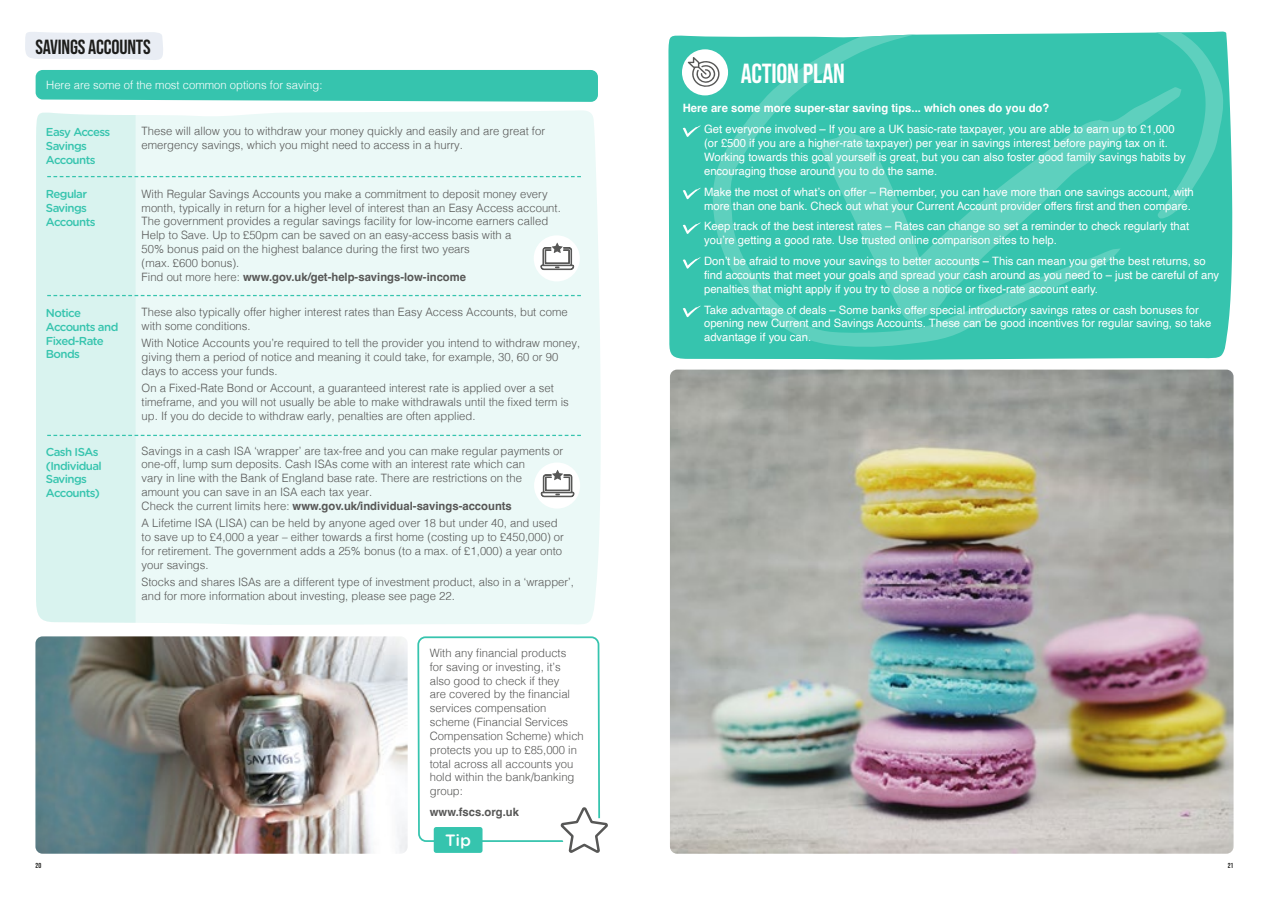
<style>
.page{position:relative;width:1269px;height:897px;background:#fff}
.page>*{position:absolute;margin:0;border:0;box-sizing:border-box;transform-origin:0 0}
.t1{font:27.5px "Bebas Neue";letter-spacing:-.01em;color:#fff}
.t2{font:20.38px "Bebas Neue";letter-spacing:-.01em;color:#1d1d1b}
.t3{font:500 16.38px "Gotham Rounded";color:#fff}
.t4{font:300 11.5px/13.8px "Helvetica";color:#575756}
.t5{font:11.5px/13.8px "Helvetica";color:#fff}
.t6{font:500 11.5px/13.8px "Gotham Rounded";letter-spacing:-.05em;color:#36c4ae}
.t7{font:700 11.5px "Helvetica";color:#fff}
.t8{font:300 11.5px "Helvetica";color:#fff}
.t9{font:700 11.5px "Helvetica";color:#575756}
.t10{font:7.25px "Bebas Neue";color:#1d1d1b}
.s1{font-weight:700}
</style>
<div class="page">
<svg style="left:668px;top:31px;width:564px;height:329px;background:#4ccab7"></svg>
<svg style="left:709px;top:32px;width:515px;height:315px;background:#3fc6b1"></svg>
<svg style="left:682px;top:125px;width:18px;height:12px"></svg>
<svg style="left:682px;top:188px;width:18px;height:11px"></svg>
<svg style="left:682px;top:222px;width:18px;height:12px"></svg>
<svg style="left:682px;top:257px;width:18px;height:12px"></svg>
<svg style="left:682px;top:305px;width:18px;height:12px"></svg>
<div style="left:682px;top:49px;width:46px;height:46px;background:#fff;border-radius:50%"></div>
<svg style="left:687px;top:57px;width:33px;height:31px"></svg>
<div style="left:25px;top:32px;width:138px;height:28px;background:#e9edf4"></div>
<div style="left:36px;top:70px;width:562px;height:32px;background:#36c4ae"></div>
<div style="left:66px;top:110px;width:535px;height:515px;background:#ebf9f7"></div>
<div style="left:36px;top:110px;width:100px;height:512px;background:#d9f3ef"></div>
<svg style="left:47px;top:176px;width:534px;height:1px"></svg>
<svg style="left:47px;top:295px;width:534px;height:1px"></svg>
<svg style="left:47px;top:435px;width:534px;height:1px"></svg>
<div style="left:534px;top:235px;width:46px;height:46px;background:#fff;border-radius:50%"></div>
<svg style="left:540px;top:243px;width:34px;height:27px"></svg>
<div style="left:534px;top:462px;width:46px;height:46px;background:#fff;border-radius:50%"></div>
<svg style="left:541px;top:470px;width:33px;height:27px"></svg>
<img style="left:670px;top:369px;width:563px;height:484px">
<svg style="left:417px;top:636px;width:191px;height:217px"></svg>
<img style="left:35px;top:636px;width:372px;height:217px">
<h2 class="t2" style="left:36px;top:35px;width:117px">SAVINGS ACCOUNTS</h2>
<p class="t8" style="left:46px;top:75px;width:278px">Here are some of the most common options for saving:</p>
<p class="t6" style="left:46px;top:125px;width:66px">Easy Access<br>Savings<br>Accounts</p>
<p class="t6" style="left:46px;top:186px;width:51px">Regular<br>Savings<br>Accounts</p>
<p class="t4" style="left:142px;top:123px;width:405px">These will allow you to withdraw your money quickly and easily and are great for emergency savings, which you might need to access in a hurry.</p>
<p class="t4" style="left:142px;top:186px;width:421px">With Regular Savings Accounts you make a commitment to deposit money every month, typically in return for a higher level of interest than an Easy Access account.<br>The government provides a regular savings facility for low-income earners called Help to Save. Up to £50pm can be saved on an easy-access basis with a<br>50% bonus paid on the highest balance during the first two years<br>(max. £600 bonus).<br>Find out more here: <span class="s1">www.gov.uk/get-help-savings-low-income</span></p>
<p class="t4" style="left:142px;top:304px;width:427px">These also typically offer higher interest rates than Easy Access Accounts, but come with some conditions.</p>
<p class="t4" style="left:142px;top:335px;width:440px">With Notice Accounts you’re required to tell the provider you intend to withdraw money, giving them a period of notice and meaning it could take, for example, 30, 60 or 90 days to access your funds.</p>
<p class="t4" style="left:142px;top:380px;width:429px">On a Fixed-Rate Bond or Account, a guaranteed interest rate is applied over a set timeframe, and you will not usually be able to make withdrawals until the fixed term is up. If you do decide to withdraw early, penalties are often applied.</p>
<p class="t4" style="left:142px;top:443px;width:423px">Savings in a cash ISA ‘wrapper’ are tax-free and you can make regular payments or one-off, lump sum deposits. Cash ISAs come with an interest rate which can<br>vary in line with the Bank of England base rate. There are restrictions on the<br>amount you can save in an ISA each tax year.<br>Check the current limits here: <span class="s1">www.gov.uk/individual-savings-accounts</span></p>
<p class="t4" style="left:142px;top:515px;width:424px">A Lifetime ISA (LISA) can be held by anyone aged over 18 but under 40, and used to save up to £4,000 a year – either towards a first home (costing up to £450,000) or for retirement. The government adds a 25% bonus (to a max. of £1,000) a year onto your savings.</p>
<p class="t4" style="left:142px;top:574px;width:434px">Stocks and shares ISAs are a different type of investment product, also in a ‘wrapper’, and for more information about investing, please see page 22.</p>
<p class="t6" style="left:46px;top:305px;width:74px">Notice<br>Accounts and<br>Fixed-Rate<br>Bonds</p>
<p class="t6" style="left:46px;top:444px;width:58px">Cash ISAs (Individual<br>Savings<br>Accounts)</p>
<p class="t4" style="left:430px;top:645px;width:156px">With any financial products<br>for saving or investing, it’s also good to check if they<br>are covered by the financial services compensation scheme (Financial Services<br>Compensation Scheme) which protects you up to £85,000 in total across all accounts you hold within the bank/banking group:</p>
<p class="t9" style="left:430px;top:804px;width:91px">www.fscs.org.uk</p>
<h3 class="t3" style="left:445px;top:828px;width:27px">Tip</h3>
<h1 class="t1" style="left:741px;top:58px;width:106px">ACTION PLAN</h1>
<p class="t7" style="left:683px;top:101px;width:368px">Here are some more super-star saving tips... which ones do you do?</p>
<p class="t5" style="left:704px;top:123px;width:483px">Get everyone involved – If you are a UK basic-rate taxpayer, you are able to earn up to £1,000 (or £500 if you are a higher-rate taxpayer) per year in savings interest before paying tax on it.<br>Working towards this goal yourself is great, but you can also foster good family savings habits by encouraging those around you to do the same.</p>
<p class="t5" style="left:704px;top:185px;width:491px">Make the most of what’s on offer – Remember, you can have more than one savings account, with more than one bank. Check out what your Current Account provider offers first and then compare.</p>
<p class="t5" style="left:704px;top:220px;width:486px">Keep track of the best interest rates – Rates can change so set a reminder to check regularly that you’re getting a good rate. Use trusted online comparison sites to help.</p>
<p class="t5" style="left:704px;top:254px;width:516px">Don’t be afraid to move your savings to better accounts – This can mean you get the best returns, so find accounts that meet your goals and spread your cash around as you need to – just be careful of any penalties that might apply if you try to close a notice or fixed-rate account early.</p>
<p class="t5" style="left:704px;top:303px;width:509px">Take advantage of deals – Some banks offer special introductory savings rates or cash bonuses for opening new Current and Savings Accounts. These can be good incentives for regular saving, so take advantage if you can.</p>
<p class="t10" style="left:35px;top:861px;width:7px">20</p>
<p class="t10" style="left:1227px;top:861px;width:7px">21</p>
</div>
